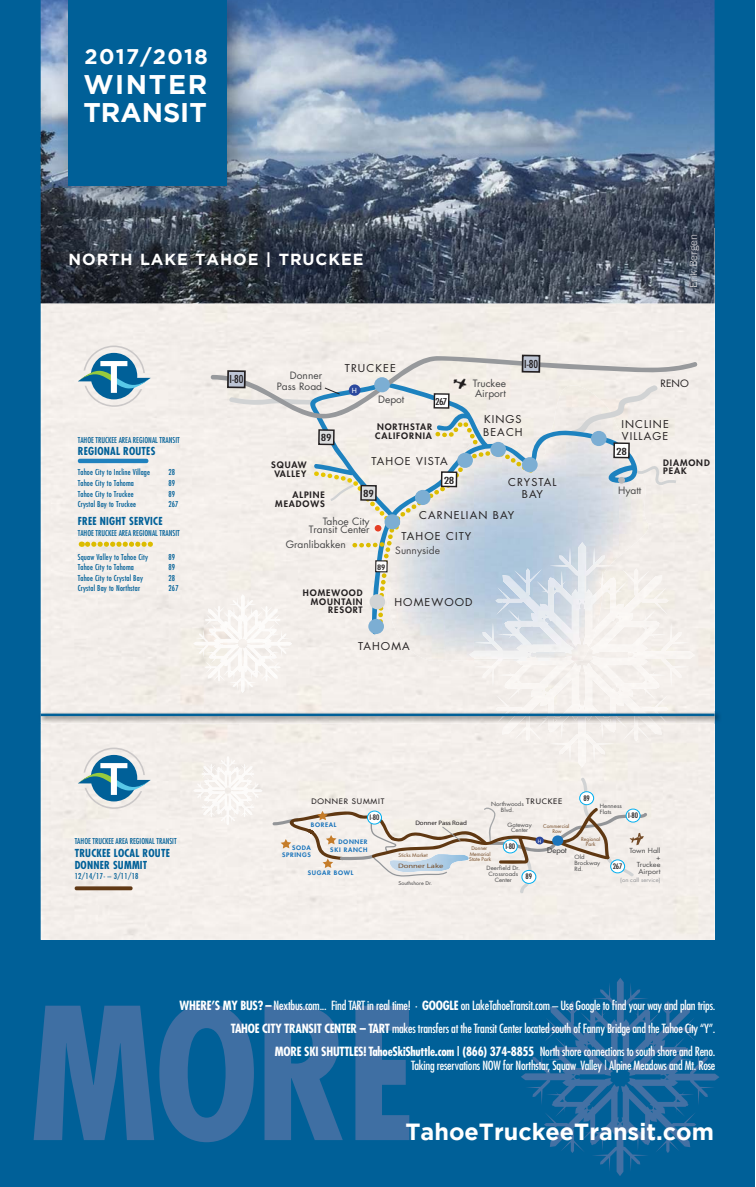
<style>
.page{position:relative;width:756px;height:1187px;background:#fff}
.page>*{position:absolute;margin:0;border:0;box-sizing:border-box;transform-origin:0 0}
.t1{font:700 27px/27.9px "Gotham";color:#fff}
.t2{font:700 23.4px "Gotham";color:#fff}
.t3{font:700 21.15px "Gotham";letter-spacing:.06em;color:#fff}
.t4{font:700 16.05px "Gotham";letter-spacing:.06em;color:#fff}
.t5{font:condensed 12.3px/22.6px "Futura";letter-spacing:-.02em;color:#fff;text-align:right}
.t6{font:11.25px "Franklin Gothic";color:#e4e5e8}
.t7{font:700 condensed 10.8px/12.1px "Futura";letter-spacing:.02em;color:#006098}
.t8{font:condensed 10.65px "Futura";color:#231f20;scale:1.06 1}
.t9{font:10.5px/12.6px "Futura";letter-spacing:.1em;color:#231f20}
.t10{font:9.9px/8.7px "Futura";color:#464647;text-align:right}
.t11{font:9.9px "Futura";color:#231f20}
.t12{font:condensed 9.45px "Futura";letter-spacing:-.02em;color:#231f20;scale:1.42 1}
.t13{font:condensed 9.15px "Futura";color:#231f20;scale:1.2 1}
.t14{font:800 8.7px/8.6px "Futura";letter-spacing:.1em;color:#231f20;text-align:right}
.t15{font:condensed 7.95px "Futura";letter-spacing:.02em;color:#006098}
.t16{font:condensed 7.95px "Futura";color:#006098}
.t17{font:7.65px "Myriad Pro";color:#fff}
.t18{font:7.35px "Futura";letter-spacing:.1em;color:#231f20;scale:1.07 1}
.t19{font:condensed 7.35px "Futura";letter-spacing:-.02em;color:#231f20;scale:1.1 1}
.t20{font:7.35px "Futura";color:#404041;scale:1.07 1}
.t21{font:condensed 7.2px "Futura";color:#231f20;scale:1.42 1}
.t22{font:6.75px/7.1px "Futura";color:#464647;text-align:right;scale:1.07 1}
.t23{font:6.45px "Myriad Pro";color:#231f20;scale:1.07 1}
.t24{font:6.45px "Myriad Pro";color:#754c28;scale:1.33 1}
.t25{font:800 6px/7.2px "Futura";letter-spacing:.1em;color:#1b75bc;text-align:right;scale:1.07 1}
.t26{font:5.7px/6px "Futura";color:#464647;text-align:center;scale:1.07 1}
.t27{font:5.55px "Futura";color:#939598;scale:1.07 1}
.t28{font:5.25px "Myriad Pro";color:#fff;scale:1.07 1}
.t29{font:4.95px/5.4px "Futura";color:#754c28;text-align:center}
.t30{font:4.95px "Futura";color:#464647;scale:1.07 1}
.s1{color:#c9c9ce}
.s2{color:#c8c7cd}
.s3{color:#c7c6cc}
.s4{font-weight:700}
</style>
<div class="page">
<div style="left:0;top:0;width:754px;height:1186px;background:#006098"></div>
<div style="left:41px;top:229px;width:673px;height:710px;background:#f3eeea"></div>
<svg style="left:521px;top:978px;width:198px;height:198px"></svg>
<svg style="left:34px;top:1003px;width:375px;height:139px;fill:#3f6fa3"></svg>
<div style="left:521px;top:354px;width:19px;height:19px;border:2px solid #231f20"></div>
<div style="left:368px;top:619px;width:15px;height:15px;background:#7caed3;border-radius:50%"></div>
<svg style="left:210px;top:356px;width:488px;height:274px"></svg>
<div style="left:613px;top:443px;width:15px;height:14px;background:#fff"></div>
<div style="left:613px;top:442px;width:16px;height:16px;border:1px solid #231f20"></div>
<svg style="left:617px;top:477px;width:7px;height:6px"></svg>
<img style="left:495px;top:568px;width:199px;height:199px">
<img style="left:469px;top:542px;width:140px;height:119px">
<svg style="left:77px;top:459px;width:72px;height:4px"></svg>
<svg style="left:81px;top:541px;width:70px;height:6px"></svg>
<img style="left:194px;top:757px;width:68px;height:68px">
<img style="left:41px;top:0;width:673px;height:303px">
<img style="left:497px;top:711px;width:169px;height:12px">
<hr style="left:41px;top:713px;width:673px;height:3px;background:#006098">
<img style="left:193px;top:594px;width:99px;height:99px">
<img style="left:53px;top:0;width:203px;height:216px">
<div style="left:68px;top:0;width:158px;height:186px;background:#006098"></div>
<img style="left:689px;top:235px;width:9px;height:52px">
<svg style="left:272px;top:776px;width:375px;height:117px"></svg>
<svg style="left:74px;top:886px;width:59px;height:4px"></svg>
<svg style="left:78px;top:345px;width:73px;height:62px"></svg>
<svg style="left:78px;top:747px;width:73px;height:62px"></svg>
<h3 class="t3" style="left:85px;top:49px;width:124px">2017/2018</h3>
<h1 class="t1" style="left:83px;top:73px;width:125px">WINTER<br>TRANSIT</h1>
<h3 class="t4" style="left:68px;top:253px;width:296px">NORTH LAKE TAHOE | TRUCKEE</h3>
<p class="t6" style="left:686px;top:288px;width:56px;rotate:-90deg">Eri<span class="s1">k B</span><span class="s2">erg</span><span class="s3">en</span></p>
<p class="t16" style="left:78px;top:436px;width:103px">TAHOE TRUCKEE AREA REGIONAL TRANSIT</p>
<p class="t7" style="left:78px;top:446px;width:79px">REGIONAL ROUTES</p>
<p class="t15" style="left:78px;top:469px;width:74px">Tahoe City to Incline Village</p>
<p class="t15" style="left:168px;top:469px;width:8px">28</p>
<p class="t15" style="left:78px;top:479px;width:58px">Tahoe City to Tahoma</p>
<p class="t15" style="left:168px;top:479px;width:8px">89</p>
<p class="t15" style="left:78px;top:490px;width:57px">Tahoe City to Truckee</p>
<p class="t15" style="left:168px;top:490px;width:8px">89</p>
<p class="t15" style="left:78px;top:500px;width:60px">Crystal Bay to Truckee</p>
<p class="t15" style="left:168px;top:500px;width:12px">267</p>
<p class="t8" style="left:229px;top:374px;width:15px">I-80</p>
<p class="t10" style="left:276px;top:371px;width:47px;line-height:10.5px">Donner<br>Pass Road</p>
<p class="t14" style="left:271px;top:461px;width:37px;text-align:center">SQUAW<br>VALLEY</p>
<p class="t12" style="left:321px;top:433px;width:9px">89</p>
<p class="t14" style="left:275px;top:491px;width:51px">ALPINE<br>MEADOWS</p>
<p class="t9" style="left:344px;top:363px;width:52px">TRUCKEE</p>
<p class="t17" style="left:352px;top:386px;width:7px">H</p>
<p class="t10" style="left:378px;top:396px;width:28px">Depot</p>
<p class="t13" style="left:435px;top:397px;width:12px">267</p>
<p class="t14" style="left:375px;top:423px;width:58px;text-align:left">NORTHSTAR<br>CALIFORNIA</p>
<p class="t9" style="left:371px;top:455px;width:78px">TAHOE VISTA</p>
<p class="t12" style="left:443px;top:475px;width:9px">28</p>
<p class="t12" style="left:363px;top:489px;width:9px">89</p>
<p class="t8" style="left:523px;top:359px;width:15px">I-80</p>
<p class="t10" style="left:472px;top:380px;width:35px">Truckee</p>
<p class="t11" style="left:660px;top:379px;width:30px">RENO</p>
<p class="t10" style="left:474px;top:390px;width:32px">Airport</p>
<p class="t9" style="left:483px;top:414px;width:41px">KINGS<br>BEACH</p>
<p class="t9" style="left:621px;top:418px;width:49px">INCLINE<br>VILLAGE</p>
<p class="t9" style="left:508px;top:476px;width:50px;text-align:center">CRYSTAL<br>BAY</p>
<p class="t12" style="left:615px;top:447px;width:9px">28</p>
<p class="t14" style="left:662px;top:459px;width:48px;text-align:left">DIAMOND<br>PEAK</p>
<p class="t10" style="left:617px;top:486px;width:25px">Hyatt</p>
<p class="t7" style="left:78px;top:516px;width:86px">FREE NIGHT SERVICE</p>
<p class="t16" style="left:78px;top:529px;width:103px">TAHOE TRUCKEE AREA REGIONAL TRANSIT</p>
<p class="t15" style="left:78px;top:553px;width:72px">Squaw Valley to Tahoe City</p>
<p class="t15" style="left:168px;top:553px;width:8px">89</p>
<p class="t15" style="left:78px;top:563px;width:58px">Tahoe City to Tahoma</p>
<p class="t15" style="left:168px;top:563px;width:8px">89</p>
<p class="t15" style="left:78px;top:574px;width:67px">Tahoe City to Crystal Bay</p>
<p class="t15" style="left:168px;top:574px;width:8px">28</p>
<p class="t15" style="left:78px;top:585px;width:64px">Crystal Bay to Northstar</p>
<p class="t15" style="left:168px;top:585px;width:12px">267</p>
<p class="t16" style="left:75px;top:837px;width:103px">TAHOE TRUCKEE AREA REGIONAL TRANSIT</p>
<p class="t7" style="left:75px;top:847px;width:97px">TRUCKEE LOCAL ROUTE<br>DONNER SUMMIT</p>
<p class="t15" style="left:75px;top:872px;width:65px">12/14/17- – 3/11/18</p>
<p class="t10" style="left:309px;top:517px;width:62px">Tahoe City<br>Transit Center</p>
<p class="t10" style="left:285px;top:541px;width:62px">Granlibakken</p>
<p class="t14" style="left:303px;top:589px;width:61px">HOMEWOOD<br>MOUNTAIN<br>RESORT</p>
<p class="t21" style="left:377px;top:563px;width:7px">89</p>
<p class="t9" style="left:419px;top:510px;width:96px">CARNELIAN BAY</p>
<p class="t9" style="left:401px;top:530px;width:71px">TAHOE CITY</p>
<p class="t10" style="left:395px;top:547px;width:46px">Sunnyside</p>
<p class="t9" style="left:394px;top:596px;width:80px">HOMEWOOD</p>
<p class="t9" style="left:358px;top:640px;width:53px">TAHOMA</p>
<p class="t18" style="left:311px;top:797px;width:69px">DONNER SUMMIT</p>
<p class="t25" style="left:311px;top:821px;width:25px">BOREAL</p>
<p class="t19" style="left:369px;top:814px;width:11px">I-80</p>
<p class="t23" style="left:415px;top:818px;width:50px">Donner Pass Road</p>
<p class="t18" style="left:526px;top:797px;width:35px">TRUCKEE</p>
<p class="t26" style="left:490px;top:801px;width:32px">Northwoods<br>Blvd.</p>
<p class="t26" style="left:507px;top:823px;width:24px;line-height:4.8px">Gateway<br>Center</p>
<p class="t29" style="left:542px;top:823px;width:28px">Commercial<br>Row</p>
<p class="t19" style="left:583px;top:794px;width:7px">89</p>
<p class="t26" style="left:599px;top:803px;width:22px;text-align:left">Henness<br>Flats</p>
<p class="t19" style="left:627px;top:812px;width:11px">I-80</p>
<p class="t29" style="left:580px;top:836px;width:21px">Regional<br>Park</p>
<p class="t28" style="left:537px;top:837px;width:5px">H</p>
<p class="t25" style="left:330px;top:839px;width:36px">DONNER<br>SKI RANCH</p>
<p class="t25" style="left:307px;top:869px;width:44px">SUGAR BOWL</p>
<p class="t19" style="left:505px;top:843px;width:11px">I-80</p>
<p class="t25" style="left:282px;top:844px;width:29px">SODA<br>SPRINGS</p>
<p class="t20" style="left:547px;top:846px;width:20px">Depot</p>
<p class="t26" style="left:486px;top:865px;width:33px">Deerfield Dr.<br>Crossroads<br>Center</p>
<p class="t29" style="left:469px;top:846px;width:23px">Donner<br>Memorial<br>State Park</p>
<p class="t29" style="left:398px;top:852px;width:31px">Sticks Market</p>
<p class="t30" style="left:398px;top:880px;width:33px">Southshore Dr.</p>
<p class="t26" style="left:574px;top:854px;width:26px;text-align:left">Old<br>Brockway<br>Rd.</p>
<p class="t24" style="left:398px;top:861px;width:36px">Donner Lake</p>
<p class="t19" style="left:525px;top:873px;width:7px">89</p>
<p class="t22" style="left:629px;top:847px;width:30px">Town Hall +<br>Truckee<br>Airport</p>
<p class="t27" style="left:620px;top:877px;width:39px">(on call service)</p>
<p class="t19" style="left:612px;top:863px;width:10px">267</p>
<p class="t5" style="left:179px;top:995px;width:537px"><span class="s4">WHERE’S MY BUS? –</span> Nextbus.com... Find TART in real time! · <span class="s4">GOOGLE</span> on LakeTahoeTransit.com – Use Google to find your way and plan trips.<br><span class="s4">TAHOE CITY TRANSIT CENTER – TART</span> makes transfers at the Transit Center located south of Fanny Bridge and the Tahoe City “Y”.<br><span class="s4">MORE SKI SHUTTLES! TahoeSkiShuttle.com | (866) 374-8855</span> North shore connections to south shore and Reno.</p>
<p class="t5" style="left:411px;top:1055px;width:305px">Taking reservations NOW for Northstar, Squaw Valley | Alpine Meadows and Mt. Rose</p>
<h2 class="t2" style="left:405px;top:1123px;width:310px">TahoeTruckeeTransit.com</h2>
</div>
